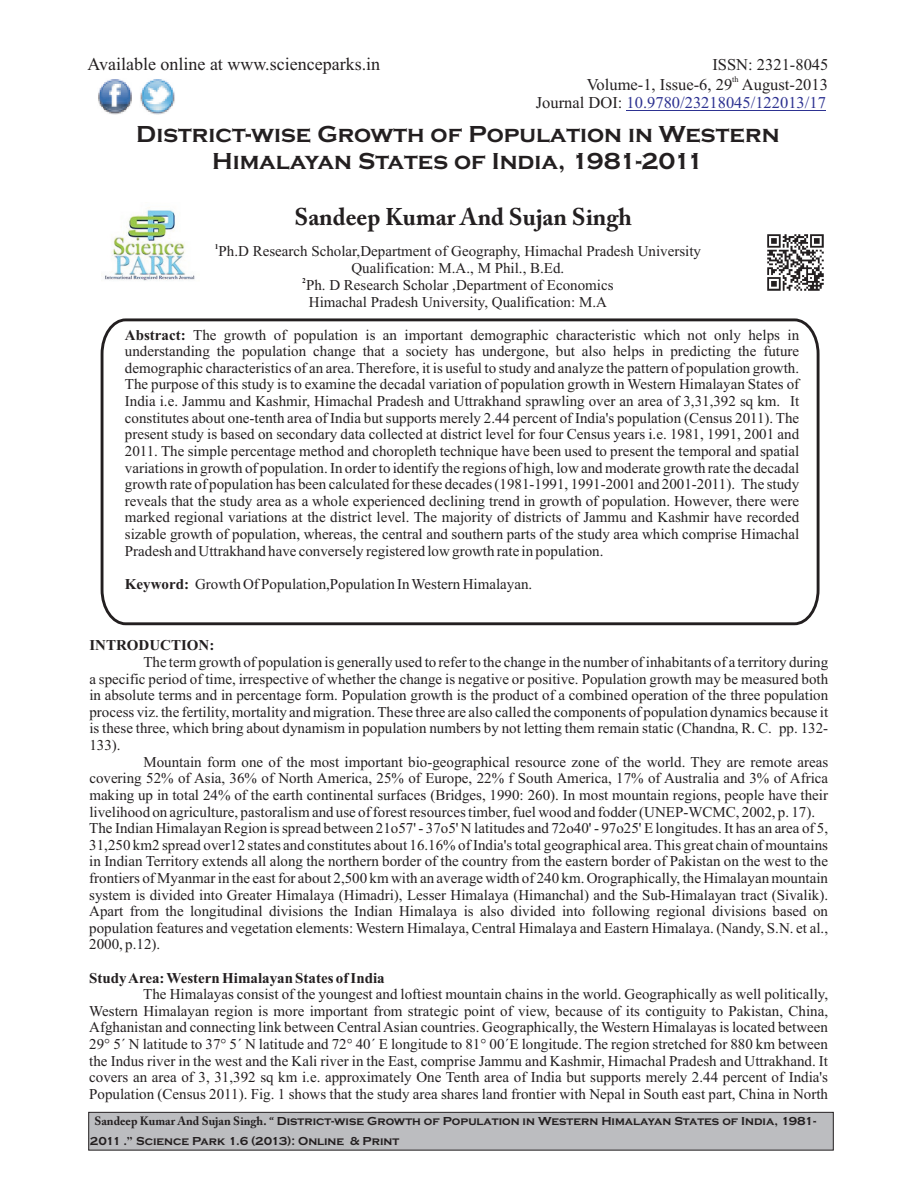
<style>
.page{position:relative;width:918px;height:1188px;background:#fff}
.page>*{position:absolute;margin:0;border:0;box-sizing:border-box;transform-origin:0 0}
.t1{font:700 24px/26.7px "Copperplate Gothic";color:#231f20;text-align:center}
.t2{font:700 24px "Adobe Caslon Pro";color:#231f20}
.t3{font:18px "Times New Roman";color:#231f20}
.t4{font:16.5px "Times New Roman";color:#231f20}
.t5{font:16.5px "Times New Roman";color:#2d3291}
.t6{font:15px/16.6px "Times New Roman";color:#231f20;text-align:justify}
.t7{font:700 15px "Times New Roman";color:#231f20}
.t8{font:700 12px/19px "Copperplate Gothic";color:#231f20}
.t9{font:8.25px "Times New Roman";color:#231f20}
.t10{font:700 7.5px "Times New Roman";color:#231f20}
.s1{font-weight:700}
.s2{color:#231f20}
.s3{font-family:"Adobe Caslon Pro"}
.s4{font-family:"Arno Pro";font-weight:400}
</style>
<div class="page">
<img style="left:105px;top:207px;width:90px;height:74px">
<hr style="left:627px;top:110px;width:199px;height:1px;background:#2d3291">
<svg style="left:100px;top:318px;width:720px;height:308px"></svg>
<svg style="left:88px;top:1111px;width:746px;height:40px;background:#b5b6b9"></svg>
<img style="left:767px;top:235px;width:56px;height:56px">
<img style="left:98px;top:79px;width:34px;height:36px">
<img style="left:140px;top:79px;width:35px;height:36px">
<p class="t3" style="left:87px;top:58px;width:294px">Available online at www.scienceparks.in</p>
<p class="t4" style="left:712px;top:59px;width:117px">ISSN: 2321-8045</p>
<p class="t9" style="left:732px;top:76px;width:8px">th</p>
<p class="t4" style="left:587px;top:79px;width:243px">Volume-1, Issue-6, 29 August-2013</p>
<h1 class="t1" style="left:136px;top:121px;width:645px">District-wise Growth of Population in Western<br>Himalayan States of India, 1981-2011</h1>
<h1 class="t2" style="left:295px;top:208px;width:339px">Sandeep Kumar And Sujan Singh</h1>
<p class="t10" style="left:215px;top:244px;width:5px">1</p>
<p class="t6" style="left:219px;top:244px;width:484px;text-align:center">Ph.D Research Scholar,Department of Geography, Himachal Pradesh University<br>Qualification: M.A., M Phil., B.Ed.</p>
<p class="t10" style="left:302px;top:278px;width:5px">2</p>
<p class="t6" style="left:306px;top:279px;width:309px">Ph. D Research Scholar ,Department of Economics<br>Himachal Pradesh University, Qualification: M.A</p>
<p class="t6" style="left:125px;top:328px;width:676px"><span class="s1">Abstract:</span> The growth of population is an important demographic characteristic which not only helps in understanding the population change that a society has undergone, but also helps in predicting the future demographic characteristics of an area. Therefore, it is useful to study and analyze the pattern of population growth.<br>The purpose of this study is to examine the decadal variation of population growth in Western Himalayan States of India i.e. Jammu and Kashmir, Himachal Pradesh and Uttrakhand sprawling over an area of 3,31,392 sq km. It constitutes about one-tenth area of India but supports merely 2.44 percent of India's population (Census 2011). The present study is based on secondary data collected at district level for four Census years i.e. 1981, 1991, 2001 and 2011. The simple percentage method and choropleth technique have been used to present the temporal and spatial variations in growth of population. In order to identify the regions of high, low and moderate growth rate the decadal growth rate of population has been calculated for these decades (1981-1991, 1991-2001 and 2001-2011). The study reveals that the study area as a whole experienced declining trend in growth of population. However, there were marked regional variations at the district level. The majority of districts of Jammu and Kashmir have recorded sizable growth of population, whereas, the central and southern parts of the study area which comprise Himachal Pradesh and Uttrakhand have conversely registered low growth rate in population.</p>
<p class="t6" style="left:125px;top:577px;width:409px"><span class="s1">Keyword:</span> Growth Of Population,Population In Western Himalayan.</p>
<p class="t5" style="left:536px;top:97px;width:292px"><span class="s2">Journal DOI:</span> 10.9780/23218045/122013/17</p>
<p class="t7" style="left:89px;top:640px;width:126px">INTRODUCTION:</p>
<p class="t6" style="left:89px;top:655px;width:740px;text-indent:54px">The term growth of population is generally used to refer to the change in the number of inhabitants of a territory during a specific period of time, irrespective of whether the change is negative or positive. Population growth may be measured both in absolute terms and in percentage form. Population growth is the product of a combined operation of the three population process viz. the fertility, mortality and migration. These three are also called the components of population dynamics because it is these three, which bring about dynamism in population numbers by not letting them remain static (Chandna, R. C. pp. 132- 133).</p>
<p class="t6" style="left:89px;top:755px;width:740px;text-align:left;text-indent:54px">Mountain form one of the most important bio-geographical resource zone of the world. They are remote areas covering 52% of Asia, 36% of North America, 25% of Europe, 22% f South America, 17% of Australia and 3% of Africa making up in total 24% of the earth continental surfaces (Bridges, 1990: 260). In most mountain regions, people have their livelihood on agriculture, pastoralism and use of forest resources timber, fuel wood and fodder (UNEP-WCMC, 2002, p. 17).<br>The Indian Himalayan Region is spread between 21o57' - 37o5' N latitudes and 72o40' - 97o25' E longitudes. It has an area of 5, 31,250 km2 spread over12 states and constitutes about 16.16% of India's total geographical area. This great chain of mountains in Indian Territory extends all along the northern border of the country from the eastern border of Pakistan on the west to the frontiers of Myanmar in the east for about 2,500 km with an average width of 240 km. Orographically, the Himalayan mountain system is divided into Greater Himalaya (Himadri), Lesser Himalaya (Himanchal) and the Sub-Himalayan tract (Sivalik).<br>Apart from the longitudinal divisions the Indian Himalaya is also divided into following regional divisions based on population features and vegetation elements: Western Himalaya, Central Himalaya and Eastern Himalaya. (Nandy, S.N. et al., 2000, p.12).</p>
<p class="t7" style="left:89px;top:973px;width:297px">Study Area: Western Himalayan States of India</p>
<p class="t6" style="left:89px;top:987px;width:740px;text-indent:54px">The Himalayas consist of the youngest and loftiest mountain chains in the world. Geographically as well politically, Western Himalayan region is more important from strategic point of view, because of its contiguity to Pakistan, China, Afghanistan and connecting link between Central Asian countries. Geographically, the Western Himalayas is located between 29° 5´ N latitude to 37° 5´ N latitude and 72° 40´ E longitude to 81° 00´E longitude. The region stretched for 880 km between the Indus river in the west and the Kali river in the East, comprise Jammu and Kashmir, Himachal Pradesh and Uttrakhand. It covers an area of 3, 31,392 sq km i.e. approximately One Tenth area of India but supports merely 2.44 percent of India's Population (Census 2011). Fig. 1 shows that the study area shares land frontier with Nepal in South east part, China in North</p>
<p class="t8" style="left:90px;top:1112px;width:728px;text-indent:5px"><span class="s3">Sandeep Kumar And Sujan Singh</span><span class="s4">. “</span> District-wise Growth of Population in Western Himalayan States of India, 1981-<br>2011 .” Science Park 1.6 (2013): Online &amp; Print</p>
</div>
